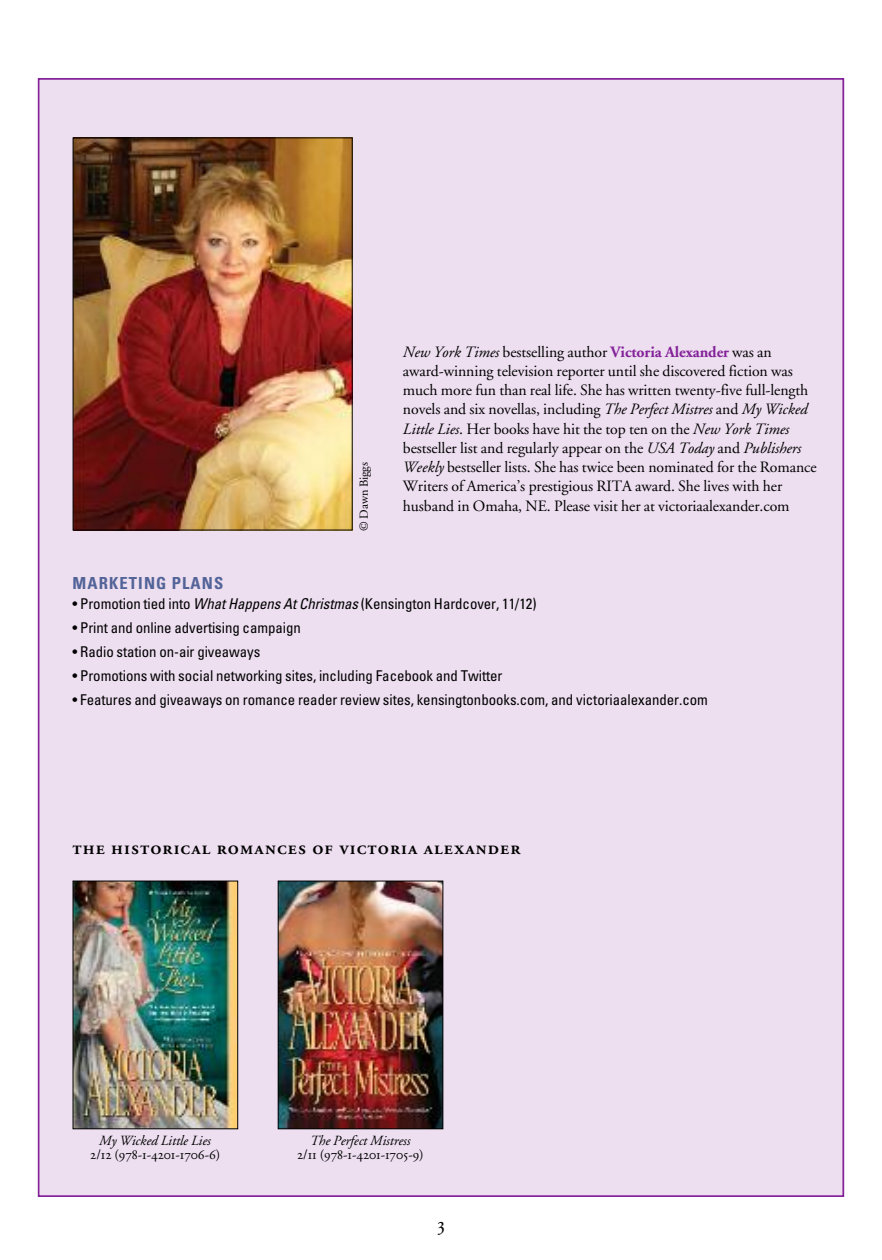
<style>
.page{position:relative;width:882px;height:1260px;background:#fff}
.page>*{position:absolute;margin:0;border:0;box-sizing:border-box;transform-origin:0 0}
.t1{font:21px "Adobe Garamond Regular SC";color:#000}
.t2{font:19.25px "Adobe Garamond Semibold SC";letter-spacing:.055em;color:#000}
.t3{font:700 condensed 16.62px "Univers";letter-spacing:.065em;color:#536498}
.t4{font:15.75px/19.2px "Adobe Garamond";letter-spacing:-.005em;color:#000}
.t5{font:condensed 14.88px "Univers";letter-spacing:-.005em;color:#000}
.t6{font:14px "Adobe Garamond Regular SC";letter-spacing:-.005em;color:#000}
.t7{font:italic 14px "Adobe Garamond";letter-spacing:-.005em;color:#000}
.t8{font:12.25px "Adobe Garamond";letter-spacing:-.005em;color:#000}
.s1{font-style:italic}
.s2{font-weight:700;color:#842299}
</style>
<div class="page">
<div style="left:40px;top:80px;width:802px;height:1115px;background:#eddef0"></div>
<img style="left:75px;top:139px;width:276px;height:389px">
<div style="left:73px;top:137px;width:280px;height:393px;border:1px solid #000"></div>
<img style="left:75px;top:883px;width:161px;height:244px">
<div style="left:73px;top:881px;width:165px;height:248px;border:1px solid #000"></div>
<img style="left:280px;top:883px;width:161px;height:244px">
<div style="left:278px;top:881px;width:165px;height:248px;border:1px solid #000"></div>
<p class="t8" style="left:359px;top:531px;width:70px;rotate:-90deg">© Dawn Biggs</p>
<p class="t4" style="left:403px;top:343px;width:415px"><span class="s1">New York Times</span> bestselling author <span class="s2">Victoria Alexander</span> was an award-winning television reporter until she discovered fiction was much more fun than real life. She has written twenty-five full-length novels and six novellas, including <span class="s1">The Perfect Mistres</span> and <span class="s1">My Wicked Little Lies</span>. Her books have hit the top ten on the <span class="s1">New York Times </span>bestseller list and regularly appear on the <span class="s1">USA Today</span> and <span class="s1">Publishers Weekly</span> bestseller lists. She has twice been nominated for the Romance Writers of America’s prestigious RITA award. She lives with her husband in Omaha, NE. Please visit her at victoriaalexander.com</p>
<p class="t3" style="left:73px;top:577px;width:152px">MARKETING PLANS</p>
<p class="t5" style="left:73px;top:599px;width:465px">• Promotion tied into <span class="s1">What Happens At Christmas</span> (Kensington Hardcover, 11/12)</p>
<p class="t5" style="left:73px;top:622px;width:230px">• Print and online advertising campaign</p>
<p class="t5" style="left:73px;top:646px;width:189px">• Radio station on-air giveaways</p>
<p class="t5" style="left:73px;top:670px;width:431px">• Promotions with social networking sites, including Facebook and Twitter</p>
<p class="t5" style="left:73px;top:694px;width:637px">• Features and giveaways on romance reader review sites, kensingtonbooks.com, and victoriaalexander.com</p>
<p class="t2" style="left:73px;top:840px;width:449px">the historical romances of victoria alexander</p>
<p class="t7" style="left:99px;top:1135px;width:113px">My Wicked Little Lies</p>
<p class="t6" style="left:90px;top:1149px;width:132px">2/12 (978-1-4201-1706-6)</p>
<p class="t7" style="left:310px;top:1135px;width:102px">The Perfect Mistress</p>
<p class="t6" style="left:297px;top:1149px;width:128px">2/11 (978-1-4201-1705-9)</p>
<h1 class="t1" style="left:437px;top:1216px;width:9px">3</h1>
</div>
